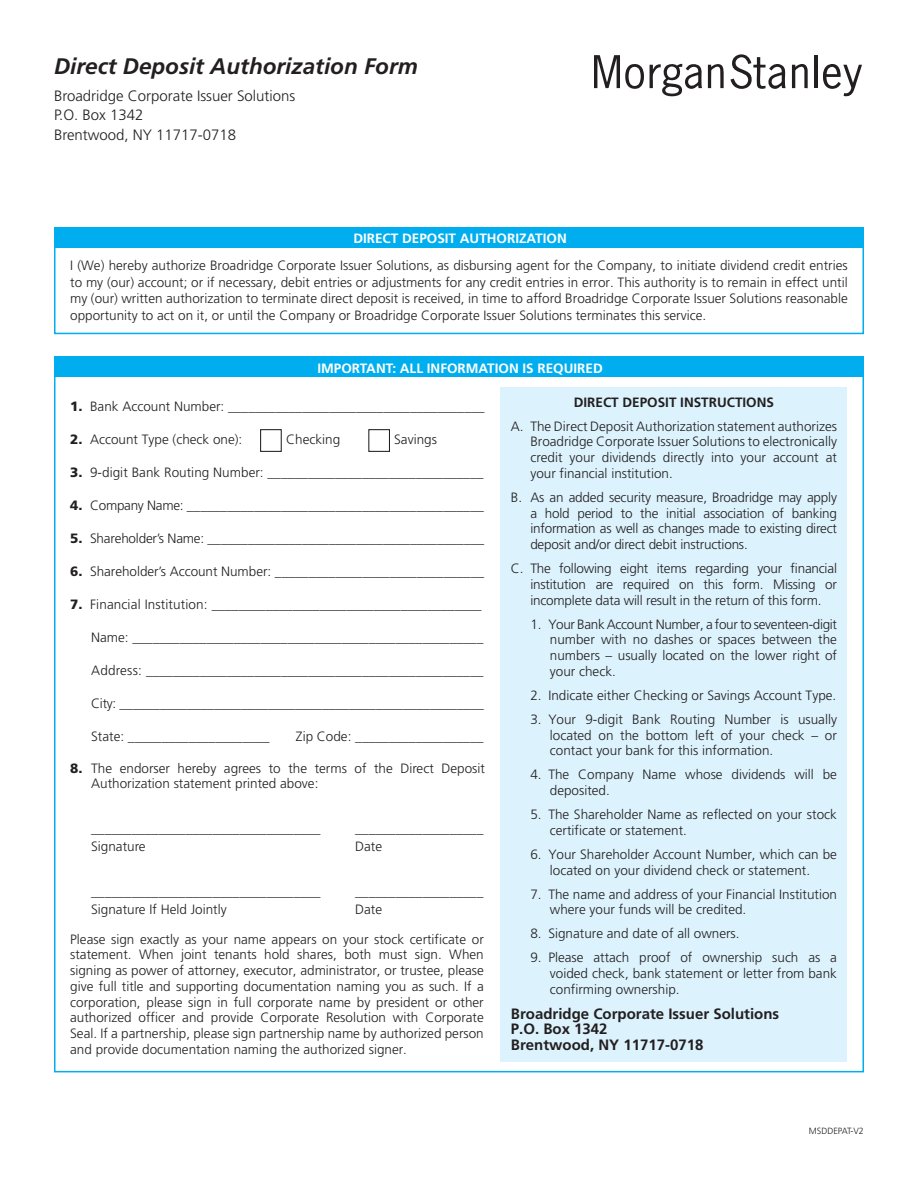
<style>
.page{position:relative;width:918px;height:1188px;background:#fff}
.page>*{position:absolute;margin:0;border:0;box-sizing:border-box;transform-origin:0 0}
.t1{font:italic 700 22.5px "Frutiger";color:#231f20}
.t2{font:300 15px "Frutiger";color:#231f20}
.t3{font:700 15px "Frutiger";color:#231f20}
.t4{font:300 13.5px/15.8px "Frutiger";color:#231f20;text-align:justify}
.t5{font:700 13.5px "Frutiger";color:#fff}
.t6{font:300 13.5px "Frutiger";letter-spacing:-.02em;color:#231f20}
.t7{font:700 13.5px "Frutiger";color:#231f20}
.t8{font:300 9px "Frutiger";color:#231f20}
.s1{font-weight:900}
</style>
<div class="page">
<hr style="left:814px;top:55px;width:3px;height:33px;background:#231f20">
<svg style="left:594px;top:55px;width:50px;height:34px"></svg>
<svg style="left:650px;top:63px;width:74px;height:34px"></svg>
<svg style="left:731px;top:54px;width:55px;height:35px"></svg>
<svg style="left:792px;top:64px;width:16px;height:24px"></svg>
<svg style="left:823px;top:64px;width:39px;height:33px"></svg>
<div style="left:54px;top:240px;width:810px;height:94px;border:2px solid #00aeef"></div>
<div style="left:54px;top:227px;width:810px;height:21px;background:#00aeef"></div>
<div style="left:501px;top:387px;width:346px;height:674px;background:#dcf2fc"></div>
<div style="left:54px;top:356px;width:810px;height:21px;background:#00aeef"></div>
<div style="left:260px;top:429px;width:22px;height:23px;border:1px solid #231f20"></div>
<div style="left:368px;top:429px;width:22px;height:23px;border:1px solid #231f20"></div>
<p class="t1" style="left:54px;top:53px;width:365px">Direct Deposit Authorization Form</p>
<p class="t2" style="left:54px;top:87px;width:243px">Broadridge Corporate Issuer Solutions</p>
<p class="t2" style="left:54px;top:107px;width:91px">P.O. Box 1342</p>
<p class="t2" style="left:54px;top:126px;width:184px">Brentwood, NY 11717-0718</p>
<p class="t5" style="left:353px;top:231px;width:215px">DIRECT DEPOSIT AUTHORIZATION</p>
<p class="t4" style="left:70px;top:258px;width:779px;line-height:16.5px">I (We) hereby authorize Broadridge Corporate Issuer Solutions, as disbursing agent for the Company, to initiate dividend credit entries to my (our) account; or if necessary, debit entries or adjustments for any credit entries in error. This authority is to remain in effect until my (our) written authorization to terminate direct deposit is received, in time to afford Broadridge Corporate Issuer Solutions reasonable opportunity to act on it, or until the Company or Broadridge Corporate Issuer Solutions terminates this service.</p>
<p class="t5" style="left:317px;top:360px;width:287px">IMPORTANT: ALL INFORMATION IS REQUIRED</p>
<p class="t4" style="left:70px;top:399px;width:416px"><span class="s1">1.</span> Bank Account Number: ______________________________________</p>
<p class="t4" style="left:70px;top:432px;width:174px"><span class="s1">2.</span> Account Type (check one):</p>
<p class="t4" style="left:286px;top:432px;width:56px">Checking</p>
<p class="t4" style="left:394px;top:432px;width:44px">Savings</p>
<p class="t4" style="left:70px;top:465px;width:415px"><span class="s1">3.</span> 9-digit Bank Routing Number: ________________________________</p>
<p class="t6" style="left:70px;top:498px;width:415px"><span class="s1">4.</span> Company Name: ____________________________________________</p>
<p class="t4" style="left:70px;top:531px;width:416px"><span class="s1">5.</span> Shareholder’s Name: _________________________________________</p>
<p class="t4" style="left:70px;top:564px;width:415px"><span class="s1">6.</span> Shareholder’s Account Number: _______________________________</p>
<p class="t4" style="left:70px;top:597px;width:413px"><span class="s1">7.</span> Financial Institution: ________________________________________</p>
<p class="t4" style="left:91px;top:630px;width:394px">Name: ____________________________________________________</p>
<p class="t4" style="left:91px;top:663px;width:394px">Address: __________________________________________________</p>
<p class="t4" style="left:91px;top:696px;width:394px">City: ______________________________________________________</p>
<p class="t4" style="left:91px;top:729px;width:180px">State: _____________________</p>
<p class="t4" style="left:296px;top:729px;width:189px">Zip Code: ___________________</p>
<p class="t4" style="left:91px;top:761px;width:395px;line-height:15px;text-indent:-21px"><span class="s1">8.</span> The endorser hereby agrees to the terms of the Direct Deposit<br>Authorization statement printed above:</p>
<p class="t4" style="left:91px;top:821px;width:231px">__________________________________</p>
<p class="t4" style="left:355px;top:821px;width:130px">___________________</p>
<p class="t4" style="left:91px;top:839px;width:56px">Signature</p>
<p class="t4" style="left:355px;top:839px;width:28px">Date</p>
<p class="t4" style="left:91px;top:884px;width:231px">__________________________________</p>
<p class="t4" style="left:355px;top:884px;width:130px">___________________</p>
<p class="t4" style="left:91px;top:902px;width:137px">Signature If Held Jointly</p>
<p class="t4" style="left:355px;top:902px;width:28px">Date</p>
<p class="t4" style="left:70px;top:931px;width:415px">Please sign exactly as your name appears on your stock certificate or statement. When joint tenants hold shares, both must sign. When signing as power of attorney, executor, administrator, or trustee, please give full title and supporting documentation naming you as such. If a corporation, please sign in full corporate name by president or other authorized officer and provide Corporate Resolution with Corporate Seal. If a partnership, please sign partnership name by authorized person and provide documentation naming the authorized signer.</p>
<p class="t7" style="left:574px;top:395px;width:202px">DIRECT DEPOSIT INSTRUCTIONS</p>
<p class="t4" style="left:530px;top:418px;width:308px;text-indent:-20px">A. The Direct Deposit Authorization statement authorizes Broadridge Corporate Issuer Solutions to electronically credit your dividends directly into your account at your financial institution.</p>
<p class="t4" style="left:530px;top:490px;width:308px;text-indent:-20px">B. As an added security measure, Broadridge may apply a hold period to the initial association of banking information as well as changes made to existing direct deposit and/or direct debit instructions.</p>
<p class="t4" style="left:530px;top:561px;width:308px;text-indent:-20px">C. The following eight items regarding your financial institution are required on this form. Missing or incomplete data will result in the return of this form.</p>
<p class="t4" style="left:550px;top:616px;width:289px;text-indent:-19px">1. Your Bank Account Number, a four to seventeen-digit number with no dashes or spaces between the numbers – usually located on the lower right of your check.</p>
<p class="t4" style="left:530px;top:688px;width:308px">2. Indicate either Checking or Savings Account Type.</p>
<p class="t4" style="left:550px;top:712px;width:289px;text-indent:-19px">3. Your 9-digit Bank Routing Number is usually located on the bottom left of your check – or contact your bank for this information.</p>
<p class="t4" style="left:550px;top:767px;width:289px;text-indent:-19px">4. The Company Name whose dividends will be deposited.</p>
<p class="t4" style="left:550px;top:807px;width:289px;text-indent:-19px">5. The Shareholder Name as reflected on your stock certificate or statement.</p>
<p class="t4" style="left:530px;top:847px;width:308px;text-align:center">6. Your Shareholder Account Number, which can be located on your dividend check or statement.</p>
<p class="t4" style="left:550px;top:886px;width:289px;text-indent:-19px">7. The name and address of your Financial Institution where your funds will be credited.</p>
<p class="t4" style="left:530px;top:926px;width:211px">8. Signature and date of all owners.</p>
<p class="t4" style="left:550px;top:950px;width:289px;text-indent:-19px">9. Please attach proof of ownership such as a voided check, bank statement or letter from bank confirming ownership.</p>
<p class="t3" style="left:511px;top:1005px;width:270px">Broadridge Corporate Issuer Solutions</p>
<p class="t3" style="left:511px;top:1020px;width:98px">P.O. Box 1342</p>
<p class="t3" style="left:511px;top:1036px;width:194px">Brentwood, NY 11717-0718</p>
<p class="t8" style="left:809px;top:1126px;width:57px">MSDDEPAT-V2</p>
</div>
